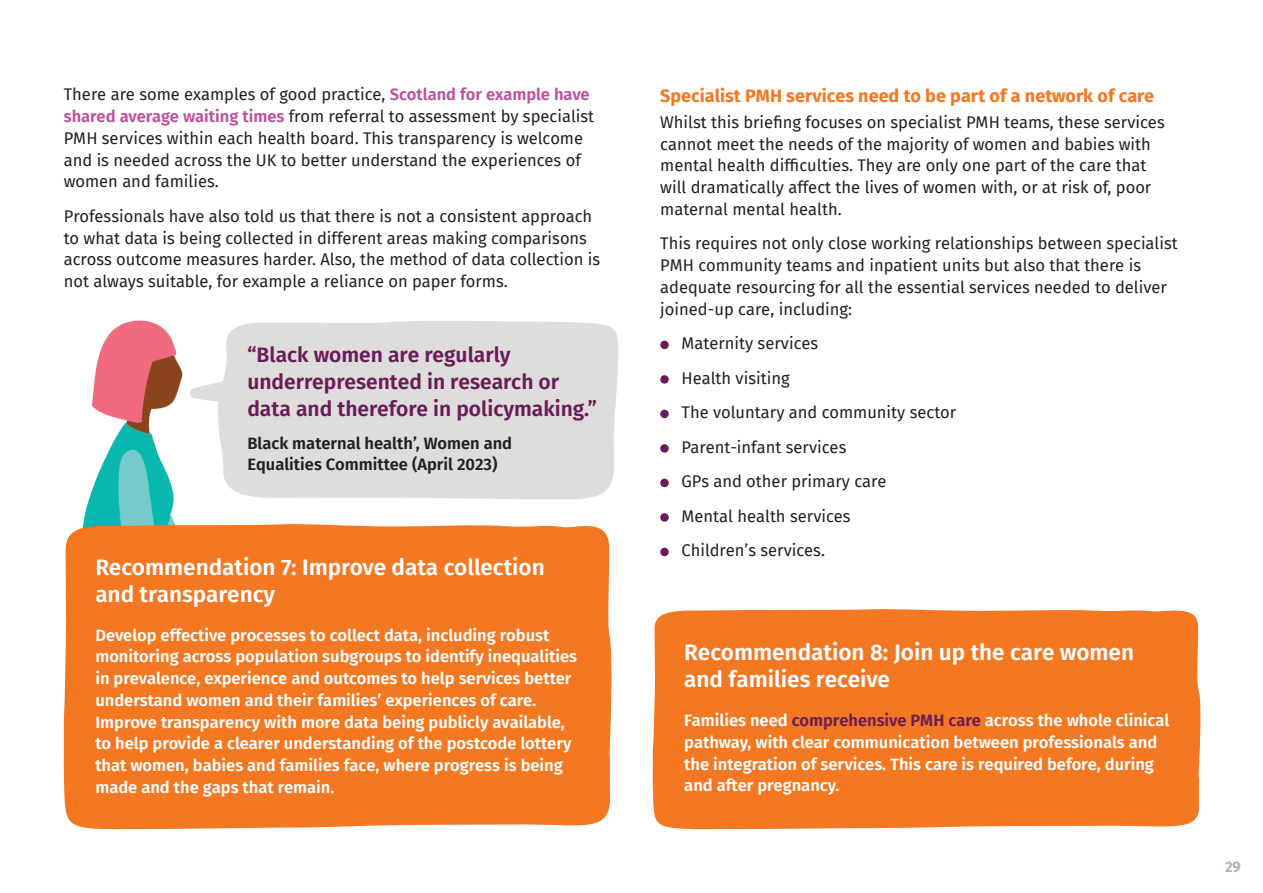
<style>
.page{position:relative;width:1263px;height:893px;background:#fff}
.page>*{position:absolute;margin:0;border:0;box-sizing:border-box;transform-origin:0 0}
.t1{font:600 22.5px/27px "Fira Sans";color:#fff}
.t2{font:600 21px/27px "Fira Sans";color:#691c59}
.t3{font:700 18px "Fira Sans";color:#f47721}
.t4{font:16.5px/21.8px "Fira Sans";color:#231f20}
.t5{font:600 16.5px/21.8px "Fira Sans";color:#fff}
.t6{font:600 16.5px/21.8px "Fira Sans";color:#231f20}
.t7{font:700 15px "Fira Sans";color:#beafa3}
.s1{font-weight:600;color:#bf4d9d}
.s2{color:#691c59}
</style>
<div class="page">
<img style="left:84px;top:320px;width:99px;height:197px">
<svg style="left:190px;top:383px;width:27px;height:18px"></svg>
<div style="left:660px;top:341px;width:9px;height:8px;background:#691c59;border-radius:50%"></div>
<div style="left:660px;top:375px;width:9px;height:9px;background:#691c59;border-radius:50%"></div>
<div style="left:660px;top:410px;width:9px;height:8px;background:#691c59;border-radius:50%"></div>
<div style="left:660px;top:444px;width:9px;height:9px;background:#691c59;border-radius:50%"></div>
<div style="left:660px;top:479px;width:9px;height:8px;background:#691c59;border-radius:50%"></div>
<div style="left:660px;top:513px;width:9px;height:9px;background:#691c59;border-radius:50%"></div>
<div style="left:660px;top:548px;width:9px;height:8px;background:#691c59;border-radius:50%"></div>
<div style="left:653px;top:609px;width:548px;height:221px;background:#f47721"></div>
<div style="left:64px;top:517px;width:548px;height:313px;background:#f47721"></div>
<div style="left:217px;top:320px;width:401px;height:180px;background:#dfdddb"></div>
<p class="t4" style="left:64px;top:83px;width:532px">There are some examples of good practice, <span class="s1">Scotland for example have shared average waiting times</span> from referral to assessment by specialist PMH services within each health board. This transparency is welcome and is needed across the UK to better understand the experiences of women and families.</p>
<p class="t4" style="left:64px;top:205px;width:538px">Professionals have also told us that there is not a consistent approach to what data is being collected in different areas making comparisons across outcome measures harder. Also, the method of data collection is not always suitable, for example a reliance on paper forms.</p>
<p class="t2" style="left:247px;top:340px;width:351px">“Black women are regularly underrepresented in research or data and therefore in policymaking.”</p>
<p class="t6" style="left:247px;top:431px;width:266px">Black maternal health’, Women and<br>Equalities Committee (April 2023)</p>
<h1 class="t1" style="left:95px;top:552px;width:451px">Recommendation 7: Improve data collection and transparency</h1>
<p class="t5" style="left:95px;top:623px;width:483px">Develop effective processes to collect data, including robust monitoring across population subgroups to identify inequalities in prevalence, experience and outcomes to help services better understand women and their families’ experiences of care.<br>Improve transparency with more data being publicly available, to help provide a clearer understanding of the postcode lottery that women, babies and families face, where progress is being made and the gaps that remain.</p>
<p class="t3" style="left:660px;top:80px;width:495px">Specialist PMH services need to be part of a network of care</p>
<p class="t4" style="left:660px;top:111px;width:506px">Whilst this briefing focuses on specialist PMH teams, these services cannot meet the needs of the majority of women and babies with mental health difficulties. They are only one part of the care that will dramatically affect the lives of women with, or at risk of, poor maternal mental health.</p>
<p class="t4" style="left:660px;top:232px;width:519px">This requires not only close working relationships between specialist PMH community teams and inpatient units but also that there is adequate resourcing for all the essential services needed to deliver joined-up care, including:</p>
<p class="t4" style="left:681px;top:326px;width:276px;line-height:34.5px">Maternity services<br>Health visiting<br>The voluntary and community sector<br>Parent-infant services<br>GPs and other primary care<br>Mental health services<br>Children’s services.</p>
<h1 class="t1" style="left:684px;top:638px;width:451px">Recommendation 8: Join up the care women and families receive</h1>
<p class="t5" style="left:684px;top:709px;width:487px">Families need <span class="s2">comprehensive PMH care</span> across the whole clinical pathway, with clear communication between professionals and the integration of services. This care is required before, during and after pregnancy.</p>
<p class="t7" style="left:1225px;top:854px;width:18px">29</p>
</div>
